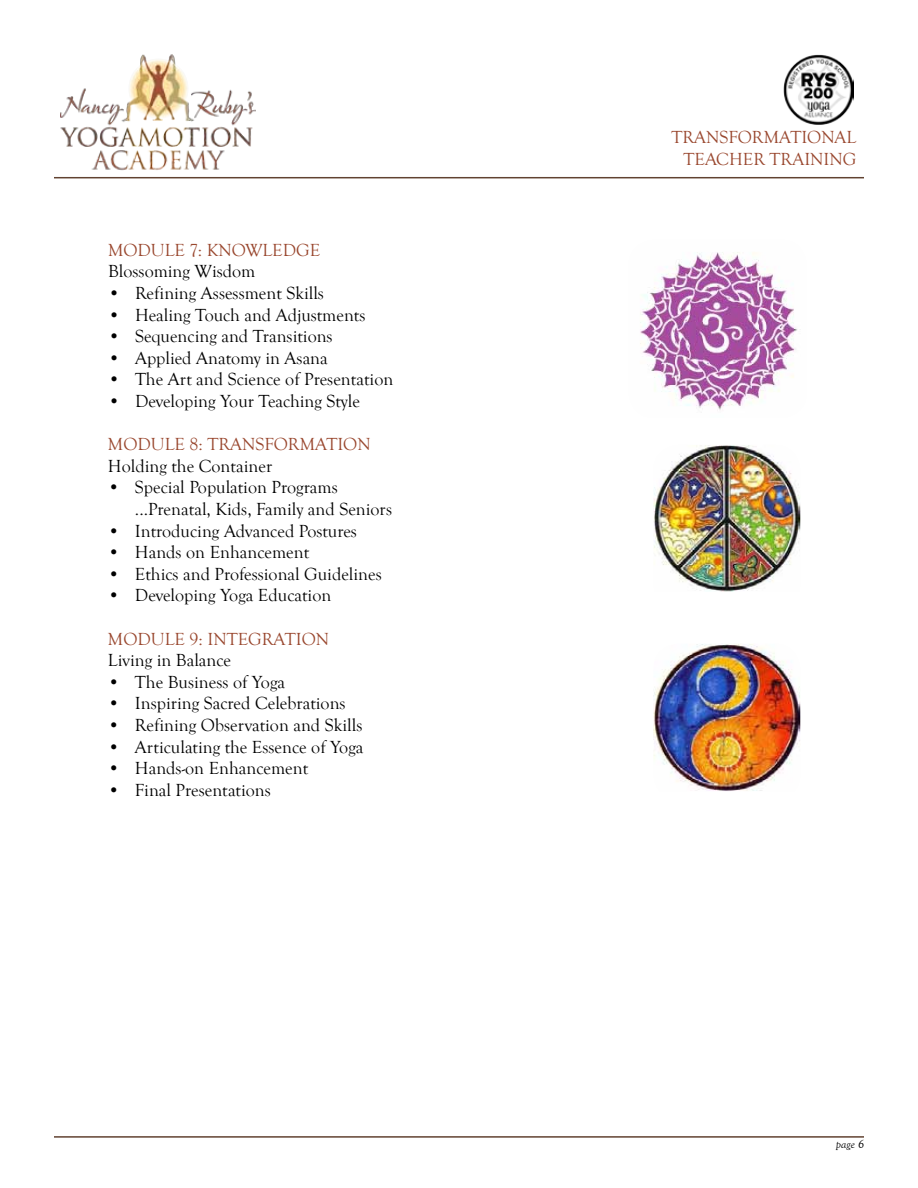
<style>
.page{position:relative;width:918px;height:1188px;background:#fff}
.page>*{position:absolute;margin:0;border:0;box-sizing:border-box;transform-origin:0 0}
.t1{font:18px/21.6px "Goudy Old Style T";color:#000}
.t2{font:18px "Goudy Old Style T";color:#99472e}
.t3{font:18px/21.6px "Goudy Old Style T";color:#99472e;text-align:right}
.t4{font:italic 12px "Goudy Old Style T";color:#000}
</style>
<div class="page">
<hr style="left:54px;top:1136px;width:810px;height:2px;background:#614231">
<hr style="left:54px;top:177px;width:810px;height:1px;background:#614231">
<img style="left:60px;top:54px;width:196px;height:117px">
<img style="left:784px;top:54px;width:70px;height:70px">
<img style="left:640px;top:252px;width:157px;height:158px">
<img style="left:653px;top:445px;width:147px;height:147px">
<img style="left:653px;top:644px;width:147px;height:147px">
<p class="t2" style="left:108px;top:240px;width:113px">Module 7: Knowle</p>
<p class="t2" style="left:283px;top:240px;width:36px">dge</p>
<p class="t1" style="left:108px;top:261px;width:149px">Blossoming Wisdom</p>
<p class="t1" style="left:108px;top:283px;width:218px">• Refining Assessment Skills</p>
<p class="t1" style="left:108px;top:304px;width:259px">• Healing Touch and Adjustments</p>
<p class="t1" style="left:108px;top:326px;width:226px">• Sequencing and Transitions</p>
<p class="t1" style="left:108px;top:348px;width:221px">• Applied Anatomy in Asana</p>
<p class="t1" style="left:108px;top:369px;width:287px">• The Art and Science of Presentation</p>
<p class="t1" style="left:108px;top:391px;width:254px">• Developing Your Teaching Style</p>
<p class="t2" style="left:108px;top:435px;width:250px">Module 8: Transformation</p>
<p class="t1" style="left:108px;top:456px;width:166px">Holding the Container</p>
<p class="t1" style="left:135px;top:477px;width:259px;text-indent:-27px">• Special Population Programs ...Prenatal, Kids, Family and Seniors</p>
<p class="t1" style="left:108px;top:520px;width:251px">• Introducing Advanced Postures</p>
<p class="t1" style="left:108px;top:542px;width:203px">• Hands on Enhancement</p>
<p class="t1" style="left:108px;top:564px;width:275px">• Ethics and Professional Guidelines</p>
<p class="t1" style="left:108px;top:585px;width:225px">• Developing Yoga Education</p>
<p class="t2" style="left:108px;top:629px;width:111px">Module 9: Inte</p>
<p class="t2" style="left:248px;top:629px;width:68px">gration</p>
<p class="t1" style="left:108px;top:650px;width:125px">Living in Balance</p>
<p class="t1" style="left:108px;top:672px;width:179px">• The Business of Yoga</p>
<p class="t1" style="left:108px;top:693px;width:239px">• Inspiring Sacred Celebrations</p>
<p class="t1" style="left:108px;top:715px;width:256px">• Refining Observation and Skills</p>
<p class="t1" style="left:108px;top:736px;width:257px">• Articulating the Essence of Yoga</p>
<p class="t1" style="left:108px;top:758px;width:202px">• Hands-on Enhancement</p>
<p class="t1" style="left:108px;top:780px;width:164px">• Final Presentations</p>
<p class="t3" style="left:672px;top:127px;width:186px">TRANSFORMATIONAL<br>TEACHER TRAINING</p>
<p class="t4" style="left:836px;top:1138px;width:30px">page 6</p>
</div>
